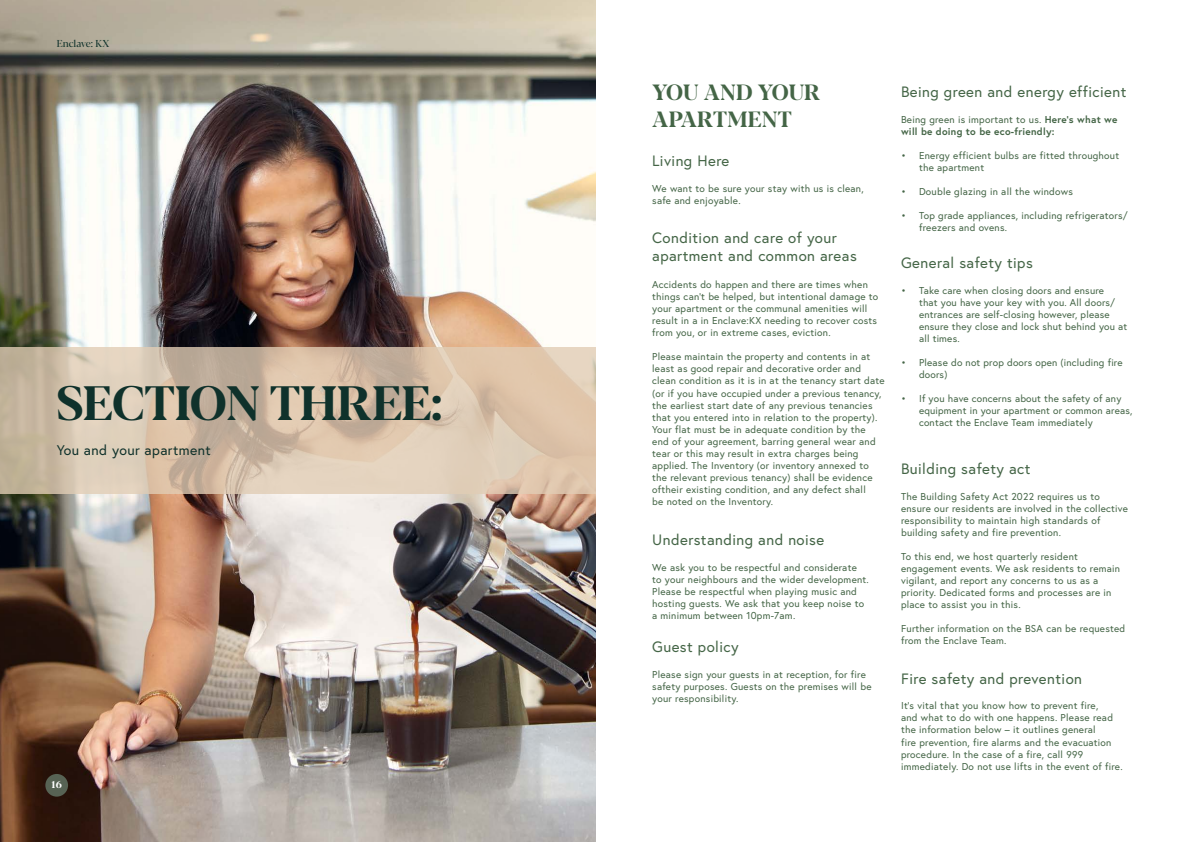
<style>
.page{position:relative;width:1191px;height:842px;background:#fff}
.page>*{position:absolute;margin:0;border:0;box-sizing:border-box;transform-origin:0 0}
.t1{font:700 48px "Blacker Pro Dis";letter-spacing:-.01em;color:#0f312b}
.t2{font:700 22px/26.4px "Blacker Pro Dis";letter-spacing:.01em;color:#446546}
.t3{font:15px/18px "Europa";letter-spacing:.03em;color:#446546}
.t4{font:14px "Europa";letter-spacing:.03em;color:#0f312b}
.t5{font:10px/12px "Europa";letter-spacing:.025em;color:#446546}
.t6{font:700 10px/12px "Europa";letter-spacing:.025em;color:#446546}
.t7{font:10px "Blacker Pro Dis";letter-spacing:-.005em;color:#0f312b}
.t8{font:700 10px "Blacker Pro Dis";color:#fff}
.s1{font-weight:400}
</style>
<div class="page">
<img style="left:0;top:0;width:595px;height:842px">
<svg style="left:0;top:348px;width:595px;height:146px;background:#d5c1ab"></svg>
<div style="left:45px;top:774px;width:23px;height:23px;background:#576354;border-radius:50%"></div>
<p class="t7" style="left:57px;top:37px;width:54px">Enclave: KX</p>
<p class="t1" style="left:57px;top:369px;width:388px">SECTION THREE:</p>
<p class="t4" style="left:57px;top:441px;width:156px">You and your apartment</p>
<p class="t8" style="left:52px;top:778px;width:12px">16</p>
<p class="t2" style="left:652px;top:78px;width:170px">YOU AND YOUR<br>APARTMENT</p>
<p class="t3" style="left:652px;top:152px;width:79px">Living Here</p>
<p class="t5" style="left:652px;top:182px;width:213px">We want to be sure your stay with us is clean,</p>
<p class="t5" style="left:652px;top:194px;width:90px">safe and enjoyable.</p>
<p class="t3" style="left:652px;top:228px;width:206px">Condition and care of your apartment and common areas</p>
<p class="t5" style="left:652px;top:279px;width:228px">Accidents do happen and there are times when things can’t be helped, but intentional damage to your apartment or the communal amenities will result in a in Enclave:KX needing to recover costs from you, or in extreme cases, eviction.</p>
<p class="t5" style="left:652px;top:351px;width:234px">Please maintain the property and contents in at least as good repair and decorative order and clean condition as it is in at the tenancy start date (or if you have occupied under a previous tenancy,</p>
<p class="t5" style="left:652px;top:399px;width:227px">the earliest start date of any previous tenancies that you entered into in relation to the property).<br>Your flat must be in adequate condition by the end of your agreement, barring general wear and tear or this may result in extra charges being applied. The Inventory (or inventory annexed to the relevant previous tenancy) shall be evidence oftheir existing condition, and any defect shall be noted on the Inventory.</p>
<p class="t3" style="left:652px;top:531px;width:174px">Understanding and noise</p>
<p class="t5" style="left:652px;top:561px;width:218px">We ask you to be respectful and considerate<br>to your neighbours and the wider development.<br>Please be respectful when playing music and hosting guests. We ask that you keep noise to a minimum between 10pm-7am.</p>
<p class="t3" style="left:652px;top:638px;width:88px">Guest policy</p>
<p class="t5" style="left:652px;top:668px;width:221px">Please sign your guests in at reception, for fire safety purposes. Guests on the premises will be your responsibility.</p>
<p class="t3" style="left:901px;top:82px;width:227px">Being green and energy efficient</p>
<p class="t6" style="left:901px;top:113px;width:218px"><span class="s1">Being green is important to us.</span> Here’s what we will be doing to be eco-friendly:</p>
<p class="t5" style="left:919px;top:149px;width:202px;text-indent:-18px">• Energy efficient bulbs are fitted throughout the apartment</p>
<p class="t5" style="left:901px;top:185px;width:173px">• Double glazing in all the windows</p>
<p class="t5" style="left:919px;top:209px;width:210px;text-indent:-18px">• Top grade appliances, including refrigerators/ freezers and ovens.</p>
<p class="t3" style="left:901px;top:254px;width:133px">General safety tips</p>
<p class="t5" style="left:919px;top:284px;width:210px;text-indent:-18px">• Take care when closing doors and ensure<br>that you have your key with you. All doors/ entrances are self-closing however, please ensure they close and lock shut behind you at all times.</p>
<p class="t5" style="left:919px;top:356px;width:205px;text-indent:-18px">• Please do not prop doors open (including fire doors)</p>
<p class="t5" style="left:919px;top:392px;width:215px;text-indent:-18px">• If you have concerns about the safety of any equipment in your apartment or common areas, contact the Enclave Team immediately</p>
<p class="t3" style="left:901px;top:459px;width:131px">Building safety act</p>
<p class="t5" style="left:901px;top:490px;width:228px">The Building Safety Act 2022 requires us to ensure our residents are involved in the collective responsibility to maintain high standards of building safety and fire prevention.</p>
<p class="t5" style="left:901px;top:550px;width:221px">To this end, we host quarterly resident engagement events. We ask residents to remain vigilant, and report any concerns to us as a priority. Dedicated forms and processes are in place to assist you in this.</p>
<p class="t5" style="left:901px;top:622px;width:226px">Further information on the BSA can be requested from the Enclave Team.</p>
<p class="t3" style="left:901px;top:669px;width:182px">Fire safety and prevention</p>
<p class="t5" style="left:901px;top:700px;width:223px">It’s vital that you know how to prevent fire,<br>and what to do with one happens. Please read the information below – it outlines general<br>fire prevention, fire alarms and the evacuation procedure. In the case of a fire, call 999 immediately. Do not use lifts in the event of fire.</p>
</div>
